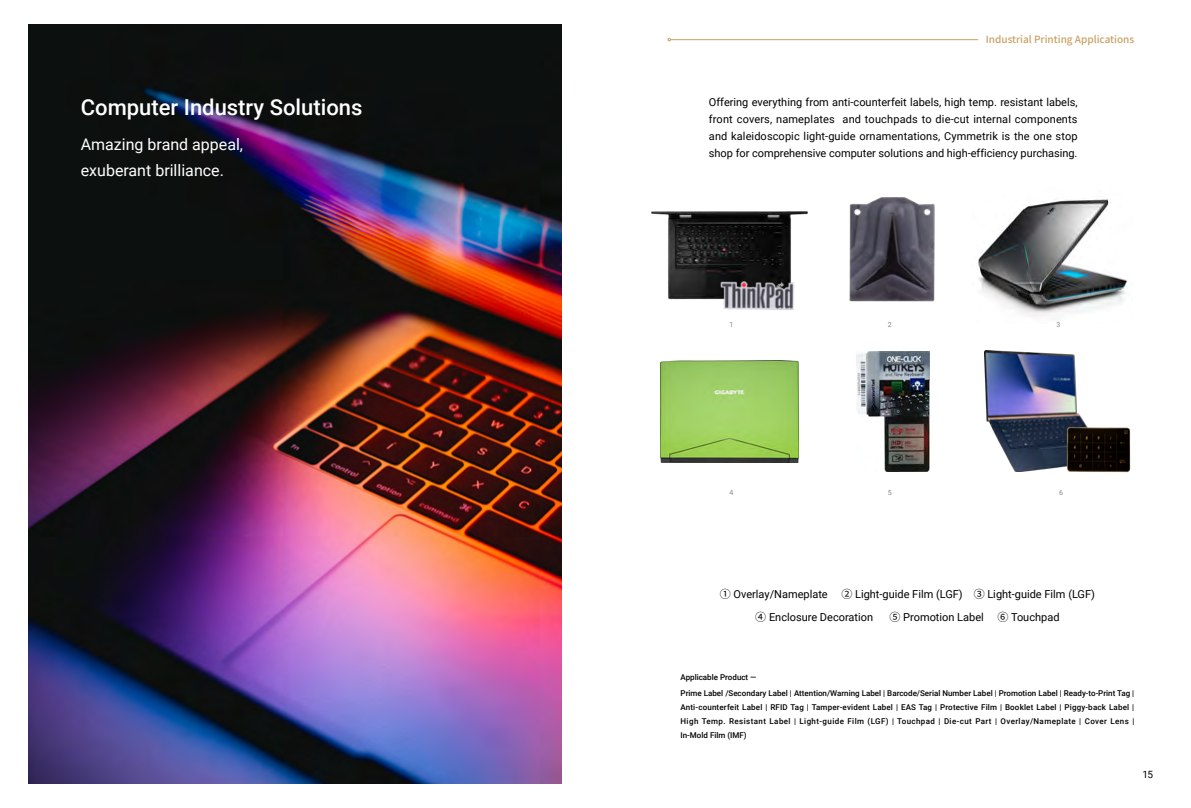
<style>
.page{position:relative;width:1191px;height:808px;background:#fff}
.page>*{position:absolute;margin:0;border:0;box-sizing:border-box;transform-origin:0 0}
.t1{font:500 22px "Roboto";color:#fff}
.t2{font:16px/25.8px "Roboto";color:#fff}
.t3{font:11px/17px "Roboto";color:#000;text-align:justify}
.t4{font:500 10px "Noto Sans CJ Ktc";color:#c9a063}
.t5{font:10px "Roboto";color:#000}
.t6{font:500 8px/14px "Roboto";color:#000}
.t7{font:7px "Roboto";color:#898989}
.s1{font-family:"Noto Sans CJ Ktc"}
</style>
<div class="page">
<hr style="left:670px;top:39px;width:308px;height:1px;background:#c9a063">
<img style="left:29px;top:24px;width:533px;height:760px">
<img style="left:978px;top:199px;width:150px;height:117px">
<img style="left:856px;top:351px;width:74px;height:120px">
<img style="left:652px;top:211px;width:156px;height:89px">
<img style="left:703px;top:266px;width:105px;height:44px">
<img style="left:849px;top:197px;width:86px;height:105px">
<img style="left:661px;top:361px;width:138px;height:102px">
<img style="left:985px;top:351px;width:101px;height:120px">
<img style="left:1064px;top:425px;width:67px;height:48px">
<h1 class="t1" style="left:81px;top:92px;width:283px">Computer Industry Solutions</h1>
<h2 class="t2" style="left:81px;top:131px;width:164px">Amazing brand appeal, exuberant brilliance.</h2>
<p class="t4" style="left:985px;top:34px;width:150px">Industrial Printing Applications</p>
<p class="t3" style="left:709px;top:93px;width:370px">Offering everything from anti-counterfeit labels, high temp. resistant labels, front covers, nameplates and touchpads to die-cut internal components and kaleidoscopic light-guide ornamentations, Cymmetrik is the one stop shop for comprehensive computer solutions and high-efficiency purchasing.</p>
<p class="t7" style="left:729px;top:319px;width:5px">1</p>
<p class="t7" style="left:888px;top:319px;width:5px">2</p>
<p class="t7" style="left:1056px;top:319px;width:5px">3</p>
<p class="t7" style="left:729px;top:488px;width:5px">4</p>
<p class="t7" style="left:888px;top:488px;width:5px">5</p>
<p class="t7" style="left:1059px;top:488px;width:5px">6</p>
<p class="t3" style="left:755px;top:582px;width:341px;line-height:22.7px;text-indent:-35px"><span class="s1">①</span> Overlay/Nameplate <span class="s1">②</span> Light-guide Film (LGF) <span class="s1">③</span> Light-guide Film (LGF)<br><span class="s1">④</span> Enclosure Decoration</p>
<p class="t3" style="left:889px;top:608px;width:172px"><span class="s1">⑤</span> Promotion Label <span class="s1">⑥</span> Touchpad</p>
<p class="t6" style="left:680px;top:668px;width:455px;line-height:16.8px">Applicable Product ―<br>Prime Label /Secondary Label | Attention/Warning Label | Barcode/Serial Number Label | Promotion Label | Ready-to-Print Tag |</p>
<p class="t6" style="left:680px;top:700px;width:455px;text-align:justify">Anti-counterfeit Label | RFID Tag | Tamper-evident Label | EAS Tag | Protective Film | Booklet Label | Piggy-back Label | High Temp. Resistant Label | Light-guide Film (LGF) | Touchpad | Die-cut Part | Overlay/Nameplate | Cover Lens | In-Mold Film (IMF)</p>
<p class="t5" style="left:1142px;top:768px;width:12px">15</p>
</div>
